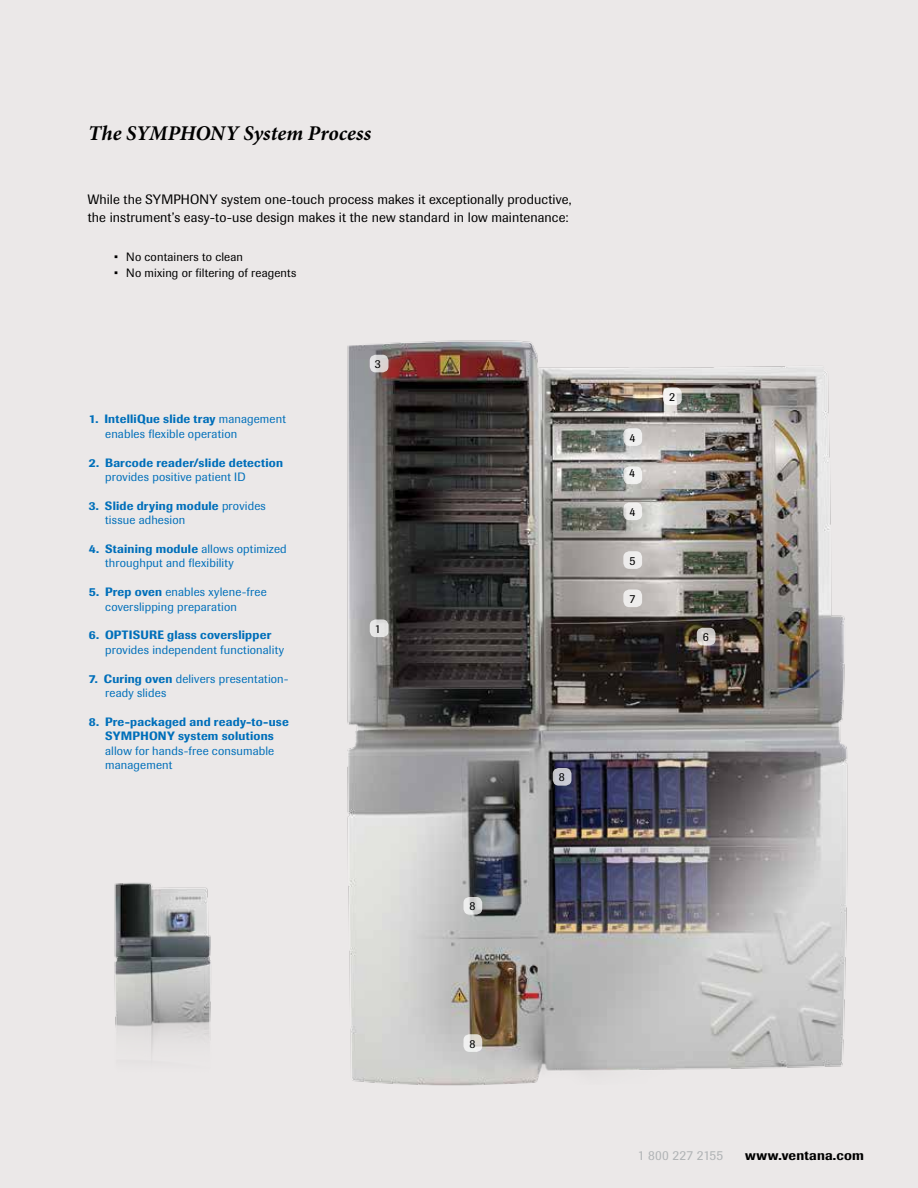
<style>
.page{position:relative;width:918px;height:1188px;background:#ebe8e8}
.page>*{position:absolute;margin:0;border:0;box-sizing:border-box;transform-origin:0 0}
.t1{font:italic 700 21px "Minion Pro";color:#000}
.t2{font:13.5px/18px "Imago Pro";letter-spacing:.01em;color:#000}
.t3{font:500 13.5px "Imago Pro";letter-spacing:.015em;color:#000}
.t4{font:13.5px "Imago Pro";letter-spacing:.015em;color:#b1b4b6}
.t5{font:12px/14.4px "Imago Pro";letter-spacing:.01em;color:#006fba}
.t6{font:500 12px/14.4px "Imago Pro";letter-spacing:.015em;color:#006fba;text-align:center}
.t7{font:12px "Imago Pro";letter-spacing:.015em;color:#000}
.s1{font-weight:500}
</style>
<div class="page">
<img style="left:347px;top:340px;width:501px;height:746px">
<div style="left:370px;top:620px;width:18px;height:17px;background:#e4e4e4;border-radius:6px"></div>
<svg style="left:370px;top:355px;width:18px;height:17px"></svg>
<div style="left:553px;top:768px;width:18px;height:18px;background:#c8c9d2;border-radius:6px"></div>
<svg style="left:697px;top:628px;width:18px;height:17px"></svg>
<svg style="left:623px;top:428px;width:19px;height:18px"></svg>
<svg style="left:623px;top:466px;width:19px;height:18px"></svg>
<svg style="left:623px;top:502px;width:19px;height:18px"></svg>
<div style="left:623px;top:551px;width:19px;height:18px;background:#eeecec;border-radius:6px"></div>
<div style="left:623px;top:590px;width:19px;height:17px;background:#edeceb;border-radius:6px"></div>
<svg style="left:663px;top:388px;width:19px;height:17px"></svg>
<svg style="left:464px;top:897px;width:18px;height:18px"></svg>
<svg style="left:464px;top:1034px;width:18px;height:18px"></svg>
<img style="left:114px;top:882px;width:97px;height:171px">
<h1 class="t1" style="left:88px;top:118px;width:285px">The SYMPHONY System Process</h1>
<p class="t2" style="left:88px;top:190px;width:485px">While the SYMPHONY system one-touch process makes it exceptionally productive, the instrument’s easy-to-use design makes it the new standard in low maintenance:</p>
<p class="t7" style="left:114px;top:249px;width:130px">• No containers to clean</p>
<p class="t7" style="left:114px;top:265px;width:184px">• No mixing or filtering of reagents</p>
<p class="t5" style="left:105px;top:412px;width:182px;text-indent:-17px"><span class="s1">1. IntelliQue slide tray</span> management enables flexible operation</p>
<p class="t6" style="left:89px;top:455px;width:196px">2. Barcode reader/slide detection</p>
<p class="t5" style="left:105px;top:469px;width:142px">provides positive patient ID</p>
<p class="t5" style="left:105px;top:498px;width:162px;text-indent:-16px"><span class="s1">3. Slide drying module</span> provides tissue adhesion</p>
<p class="t5" style="left:105px;top:541px;width:183px;text-indent:-16px"><span class="s1">4. Staining module</span> allows optimized throughput and flexibility</p>
<p class="t5" style="left:105px;top:585px;width:163px;text-indent:-16px"><span class="s1">5. Prep oven</span> enables xylene-free coverslipping preparation</p>
<p class="t6" style="left:89px;top:628px;width:184px">6. OPTISURE glass coverslipper</p>
<p class="t5" style="left:105px;top:642px;width:180px">provides independent functionality</p>
<p class="t5" style="left:105px;top:671px;width:185px;text-indent:-16px"><span class="s1">7. Curing oven</span> delivers presentation&shy;ready slides</p>
<p class="t6" style="left:89px;top:714px;width:202px">8. Pre-packaged and ready-to-use<br>SYMPHONY system solutions</p>
<p class="t5" style="left:105px;top:743px;width:171px">allow for hands-free consumable management</p>
<p class="t7" style="left:375px;top:356px;width:7px">3</p>
<p class="t7" style="left:375px;top:621px;width:7px">1</p>
<p class="t7" style="left:470px;top:898px;width:7px">8</p>
<p class="t7" style="left:470px;top:1036px;width:7px">8</p>
<p class="t7" style="left:559px;top:769px;width:7px">8</p>
<p class="t7" style="left:630px;top:430px;width:7px">4</p>
<p class="t7" style="left:629px;top:465px;width:7px">4</p>
<p class="t7" style="left:630px;top:504px;width:7px">4</p>
<p class="t7" style="left:630px;top:553px;width:7px">5</p>
<p class="t7" style="left:630px;top:591px;width:7px">7</p>
<p class="t7" style="left:669px;top:389px;width:7px">2</p>
<p class="t7" style="left:703px;top:629px;width:7px">6</p>
<p class="t4" style="left:638px;top:1147px;width:87px">1 800 227 2155</p>
<p class="t3" style="left:745px;top:1147px;width:120px">www.ventana.com</p>
</div>
